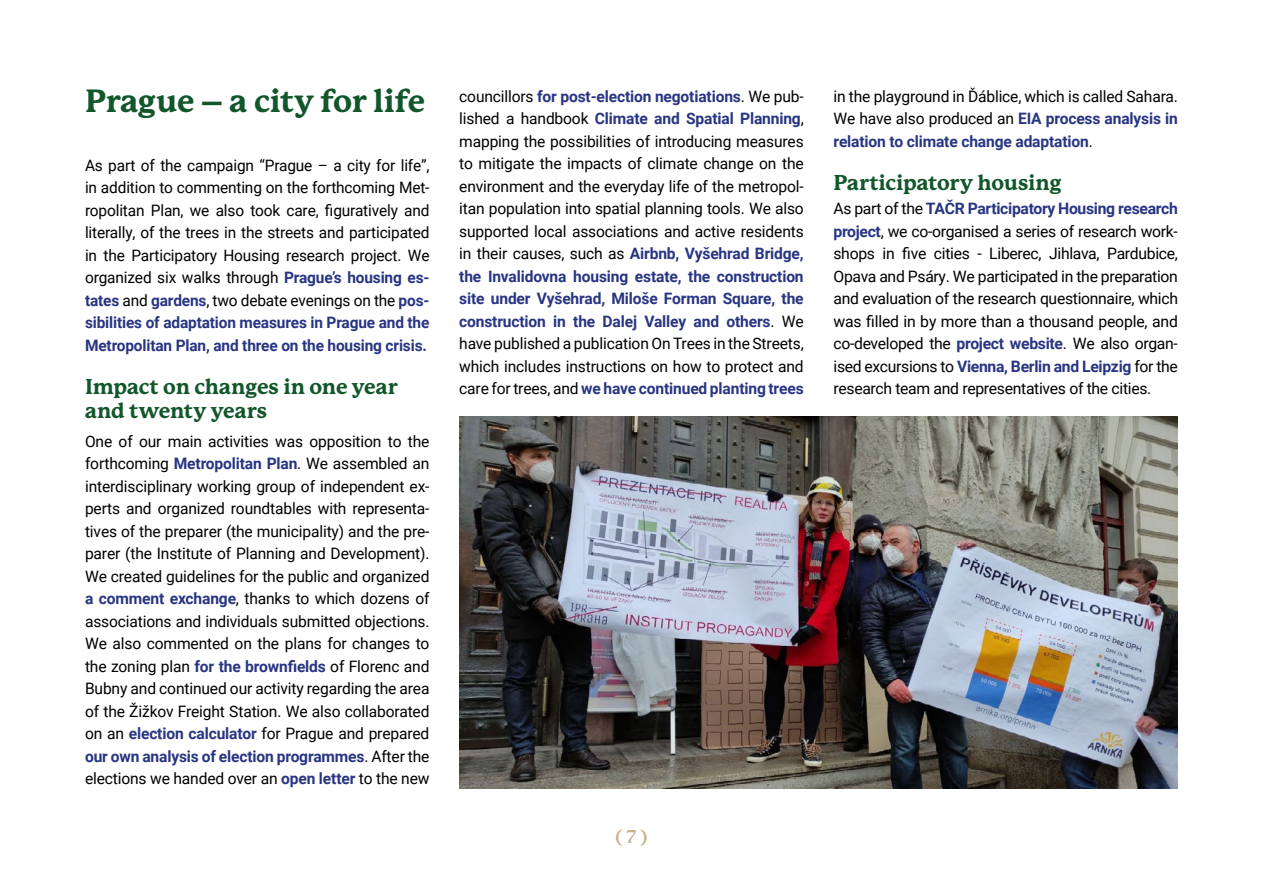
<style>
.page{position:relative;width:1263px;height:893px;background:#fff}
.page>*{position:absolute;margin:0;border:0;box-sizing:border-box;transform-origin:0 0}
.t1{font:800 31.5px "P22 Mackinac Pro";letter-spacing:-.01em;color:#12572b}
.t2{font:800 21px/24px "P22 Mackinac Pro";letter-spacing:-.005em;color:#12572b}
.t3{font:700 18px "P22 Mackinac Pro";color:#ccad89}
.t4{font:15.75px/22.5px "Roboto";letter-spacing:-.01em;color:#000;text-align:justify}
.s1{font-weight:700;color:#283583}
</style>
<div class="page">
<img style="left:459px;top:417px;width:719px;height:372px">
<h1 class="t1" style="left:85px;top:83px;width:341px">Prague – a city for life</h1>
<p class="t4" style="left:85px;top:153px;width:346px">As part of the campaign “Prague – a city for life”, in addition to commenting on the forthcoming Met&shy;ropolitan Plan, we also took care, figuratively and literally, of the trees in the streets and participated in the Participatory Housing research project. We organized six walks through <span class="s1">Prague’s housing es&shy;tates</span> and <span class="s1">gardens</span>, two debate evenings on the <span class="s1">pos&shy;sibilities of adaptation measures in Prague and the Metropolitan Plan, and three on the housing crisis.</span></p>
<h2 class="t2" style="left:85px;top:375px;width:314px">Impact on changes in one year and twenty years</h2>
<p class="t4" style="left:85px;top:429px;width:346px">One of our main activities was opposition to the forthcoming <span class="s1">Metropolitan Plan</span>. We assembled an interdisciplinary working group of independent ex&shy;perts and organized roundtables with representa&shy;tives of the preparer (the municipality) and the pre&shy;parer (the Institute of Planning and Development).<br>We created guidelines for the public and organized <span class="s1">a comment exchange</span>, thanks to which dozens of associations and individuals submitted objections.<br>We also commented on the plans for changes to the zoning plan <span class="s1">for the brownfields</span> of Florenc and Bubny and continued our activity regarding the area of the Žižkov Freight Station. We also collaborated on an <span class="s1">election calculator</span> for Prague and prepared <span class="s1">our own analysis of election programmes</span>. After the elections we handed over an <span class="s1">open letter</span> to the new</p>
<p class="t4" style="left:459px;top:84px;width:346px">councillors <span class="s1">for post-election negotiations</span>. We pub&shy;lished a handbook <span class="s1">Climate and Spatial Planning</span>, mapping the possibilities of introducing measures to mitigate the impacts of climate change on the environment and the everyday life of the metropol&shy;itan population into spatial planning tools. We also supported local associations and active residents in their causes, such as <span class="s1">Airbnb, Vyšehrad Bridge, the Invalidovna housing estate, the construction site under Vyšehrad, Miloše Forman Square, the construction in the Dalej Valley and others</span>. We have published a publication On Trees in the Streets, which includes instructions on how to protect and care for trees, and <span class="s1">we have continued planting trees</span></p>
<p class="t4" style="left:833px;top:84px;width:346px">in the playground in Ďáblice, which is called Sahara.<br>We have also produced an <span class="s1">EIA process analysis in relation to climate change adaptation</span>.</p>
<h2 class="t2" style="left:833px;top:171px;width:230px">Participatory housing</h2>
<p class="t4" style="left:833px;top:197px;width:346px">As part of the <span class="s1">TAČR Participatory Housing research project</span>, we co-organised a series of research work&shy;shops in five cities - Liberec, Jihlava, Pardubice, Opava and Psáry. We participated in the preparation and evaluation of the research questionnaire, which was filled in by more than a thousand people, and co-developed the <span class="s1">project website</span>. We also organ&shy;ised excursions to <span class="s1">Vienna, Berlin and Leipzig</span> for the research team and representatives of the cities.</p>
<p class="t3" style="left:615px;top:826px;width:33px">( 7 )</p>
</div>
